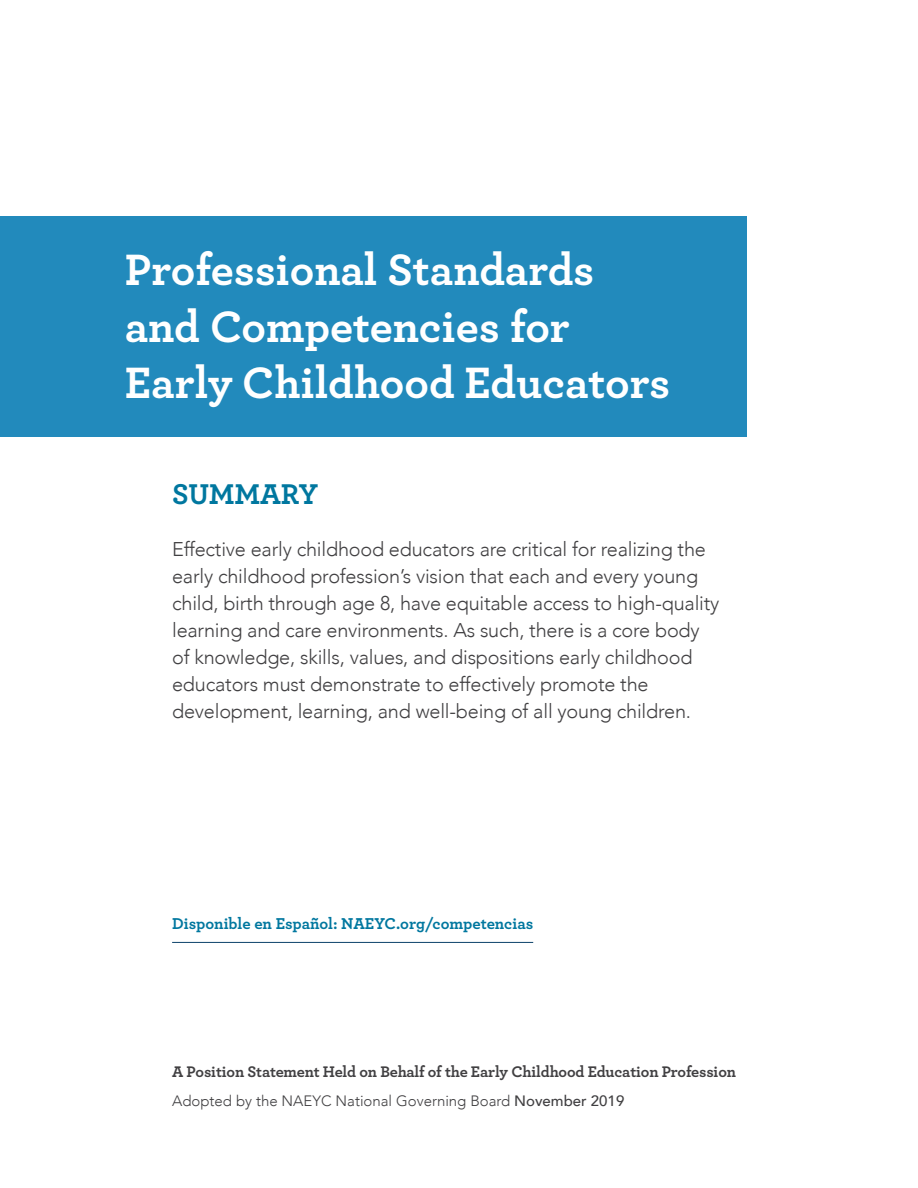
<style>
.page{position:relative;width:918px;height:1188px;background:#fff}
.page>*{position:absolute;margin:0;border:0;box-sizing:border-box;transform-origin:0 0}
.t1{font:700 46.05px/56.7px "Archer Pro";color:#fff}
.t2{font:700 30px "Archer Pro";letter-spacing:-.01em;color:#00779f}
.t3{font:300 19.8px/27px "Avenir";letter-spacing:-.01em;color:#414042}
.t4{font:700 16.5px "Archer Pro";color:#00779f}
.t5{font:700 16.2px "Archer Pro";letter-spacing:-.01em;color:#414042}
.t6{font:300 15px "Avenir";color:#414042}
.s1{font-weight:500}
</style>
<div class="page">
<div style="left:0;top:216px;width:746px;height:220px;background:#228abc"></div>
<hr style="left:172px;top:942px;width:361px;height:1px;background:#0c426a">
<h1 class="t1" style="left:125px;top:238px;width:547px">Professional Standards and Competencies for<br>Early Childhood Educators</h1>
<h2 class="t2" style="left:172px;top:470px;width:148px">SUMMARY</h2>
<p class="t3" style="left:172px;top:535px;width:549px">Effective early childhood educators are critical for realizing the early childhood profession’s vision that each and every young child, birth through age 8, have equitable access to high-quality learning and care environments. As such, there is a core body of knowledge, skills, values, and dispositions early childhood educators must demonstrate to effectively promote the development, learning, and well-being of all young children.</p>
<p class="t4" style="left:172px;top:911px;width:363px">Disponible en Español: NAEYC.org/competencias</p>
<p class="t5" style="left:172px;top:1059px;width:565px">A Position Statement Held on Behalf of the Early Childhood Education Profession</p>
<p class="t6" style="left:172px;top:1092px;width:454px">Adopted by the NAEYC National Governing Board <span class="s1">November 2019</span></p>
</div>
